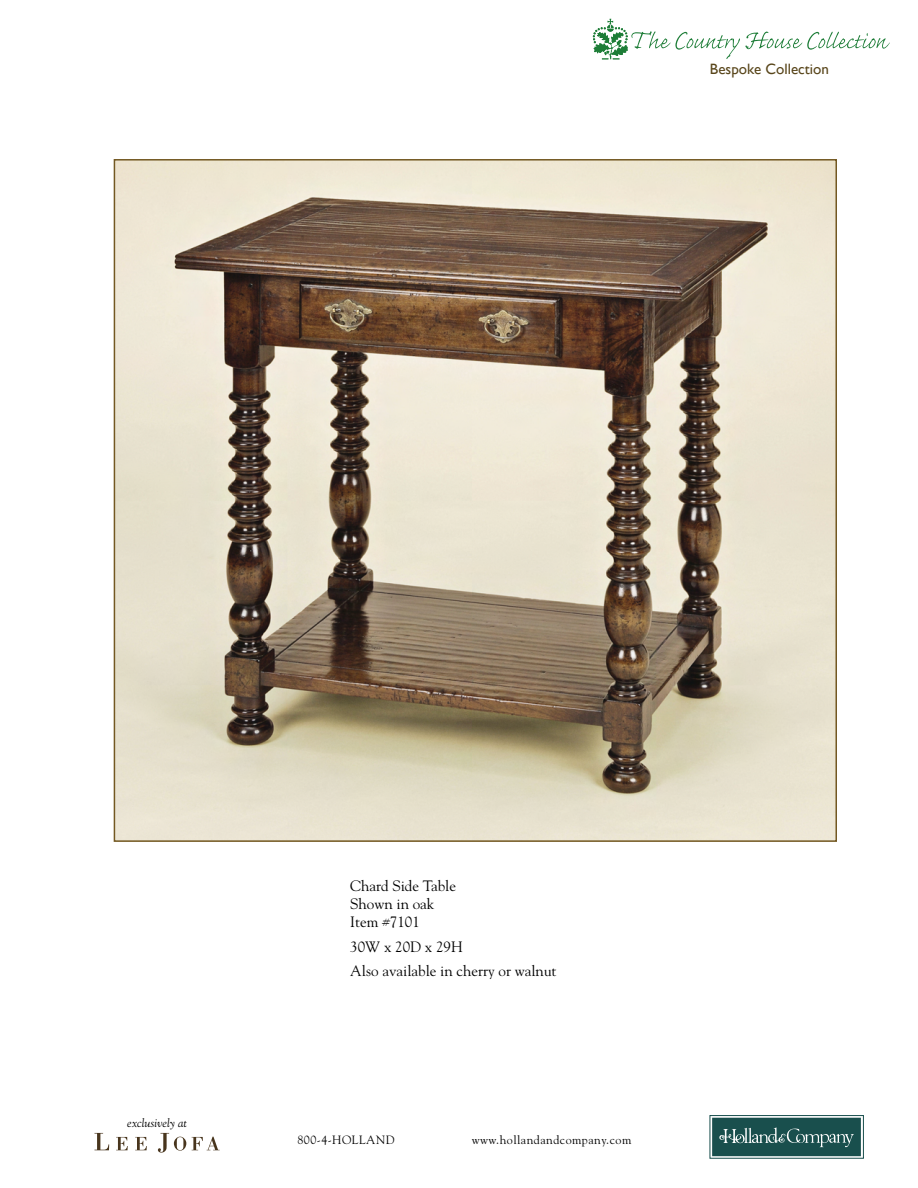
<style>
.page{position:relative;width:918px;height:1188px;background:#fff}
.page>*{position:absolute;margin:0;border:0;box-sizing:border-box;transform-origin:0 0}
.t1{font:15px/18px "Goudy";color:#000}
.t2{font:15px "Gill Sans";color:#59461b}
.t3{font:12px "Goudy";letter-spacing:.04em;color:#000}
.t4{font:italic 12px "Goudy";color:#000}
</style>
<div class="page">
<svg style="left:709px;top:1115px;width:152px;height:44px"></svg>
<div style="left:710px;top:1115px;width:154px;height:44px;border:1px solid #194f4d"></div>
<div style="left:712px;top:1118px;width:149px;height:38px;background:#194f4d"></div>
<svg style="left:719px;top:1127px;width:135px;height:20px"></svg>
<svg style="left:94px;top:1133px;width:15px;height:17px"></svg>
<svg style="left:116px;top:1137px;width:12px;height:13px"></svg>
<svg style="left:135px;top:1137px;width:12px;height:13px"></svg>
<svg style="left:158px;top:1133px;width:28px;height:20px"></svg>
<svg style="left:192px;top:1137px;width:28px;height:13px"></svg>
<svg style="left:595px;top:19px;width:295px;height:40px"></svg>
<img style="left:593px;top:32px;width:35px;height:27px">
<img style="left:117px;top:162px;width:717px;height:677px">
<p class="t2" style="left:710px;top:60px;width:120px">Bespoke Collection</p>
<p class="t4" style="left:127px;top:1116px;width:61px">exclusively at</p>
<p class="t1" style="left:350px;top:876px;width:107px">Chard Side Table<br>Shown in oak<br>Item #7101</p>
<p class="t1" style="left:350px;top:934px;width:208px;line-height:24.8px">30W x 20D x 29H<br>Also available in cherry or walnut</p>
<p class="t3" style="left:297px;top:1132px;width:99px">800-4-HOLLAND</p>
<p class="t3" style="left:472px;top:1132px;width:161px">www.hollandandcompany.com</p>
</div>
